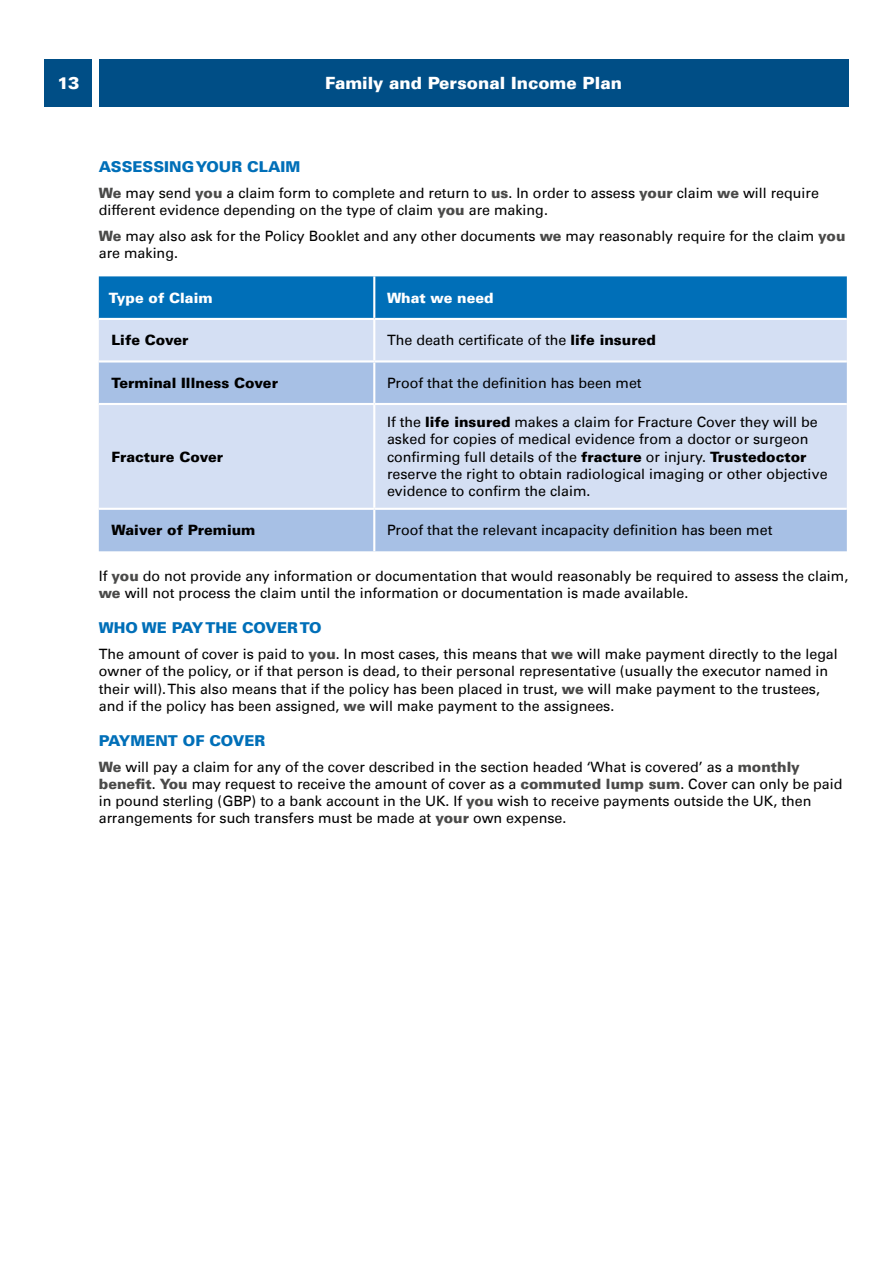
<style>
.page{position:relative;width:893px;height:1263px;background:#fff}
.page>*{position:absolute;margin:0;border:0;box-sizing:border-box;transform-origin:0 0}
.t1{font:900 16.95px "Univers LT";color:#fff}
.t2{font:900 15px "Univers LT";color:#006fb8}
.Body_text_P{font:14.25px/17.2px "Univers LT";color:#000}
.Body_text_P-2{font:900 14.25px "Univers LT";color:#000}
.Body_text_P-3{font:900 14.25px "Univers LT";color:#fff}
.s1{font-weight:900;color:#4a4a49}
.s2{font-weight:900}
</style>
<div class="page">
<div style="left:99px;top:60px;width:749px;height:47px;background:#004e86"></div>
<div style="left:45px;top:60px;width:47px;height:47px;background:#004e86"></div>
<div style="left:99px;top:276px;width:748px;height:42px;background:#006fb8"></div>
<div style="left:99px;top:320px;width:748px;height:40px;background:#d4dff3"></div>
<svg style="left:99px;top:362px;width:748px;height:189px;background:#c0d1ec"></svg>
<hr style="left:373px;top:276px;width:2px;height:42px;background:#fff">
<hr style="left:373px;top:320px;width:2px;height:40px;background:#fff">
<hr style="left:373px;top:362px;width:2px;height:41px;background:#fff">
<hr style="left:99px;top:403px;width:275px;height:2px;background:#fff">
<hr style="left:374px;top:403px;width:473px;height:2px;background:#fff">
<hr style="left:373px;top:405px;width:2px;height:103px;background:#fff">
<hr style="left:99px;top:508px;width:275px;height:2px;background:#fff">
<hr style="left:374px;top:508px;width:473px;height:2px;background:#fff">
<hr style="left:373px;top:510px;width:2px;height:41px;background:#fff">
<p class="t1" style="left:57px;top:73px;width:24px">13</p>
<p class="t1" style="left:325px;top:73px;width:298px">Family and Personal Income Plan</p>
<h4 class="t2" style="left:99px;top:158px;width:203px">ASSESSING YOUR CLAIM</h4>
<p class="Body_text_P" style="left:99px;top:185px;width:722px"><span class="s1">We</span> may send <span class="s1">you</span> a claim form to complete and return to <span class="s1">us</span>. In order to assess <span class="s1">your</span> claim <span class="s1">we</span> will require different evidence depending on the type of claim <span class="s1">you</span> are making.</p>
<p class="Body_text_P" style="left:99px;top:228px;width:748px"><span class="s1">We</span> may also ask for the Policy Booklet and any other documents <span class="s1">we</span> may reasonably require for the claim <span class="s1">you </span>are making.</p>
<p class="Body_text_P-3" style="left:109px;top:289px;width:105px">Type of Claim</p>
<p class="Body_text_P-3" style="left:387px;top:289px;width:108px">What we need</p>
<p class="Body_text_P-2" style="left:112px;top:331px;width:78px">Life Cover</p>
<p class="Body_text_P" style="left:387px;top:332px;width:270px">The death certificate of the <span class="s2">life insured</span></p>
<p class="Body_text_P-2" style="left:112px;top:374px;width:168px">Terminal Illness Cover</p>
<p class="Body_text_P" style="left:387px;top:374px;width:256px">Proof that the definition has been met</p>
<p class="Body_text_P-2" style="left:112px;top:447px;width:113px">Fracture Cover</p>
<p class="Body_text_P" style="left:387px;top:413px;width:442px">If the <span class="s2">life insured</span> makes a claim for Fracture Cover they will be asked for copies of medical evidence from a doctor or surgeon confirming full details of the <span class="s2">fracture</span> or injury. <span class="s2">Trustedoctor </span>reserve the right to obtain radiological imaging or other objective evidence to confirm the claim.</p>
<p class="Body_text_P-2" style="left:112px;top:521px;width:145px">Waiver of Premium</p>
<p class="Body_text_P" style="left:387px;top:522px;width:387px">Proof that the relevant incapacity definition has been met</p>
<p class="Body_text_P" style="left:99px;top:568px;width:751px">If <span class="s1">you</span> do not provide any information or documentation that would reasonably be required to assess the claim, <span class="s1">we</span> will not process the claim until the information or documentation is made available.</p>
<h4 class="t2" style="left:99px;top:619px;width:224px">WHO WE PAY THE COVER TO</h4>
<p class="Body_text_P" style="left:99px;top:646px;width:740px">The amount of cover is paid to <span class="s1">you</span>. In most cases, this means that <span class="s1">we</span> will make payment directly to the legal owner of the policy, or if that person is dead, to their personal representative (usually the executor named in their will). This also means that if the policy has been placed in trust, <span class="s1">we</span> will make payment to the trustees, and if the policy has been assigned, <span class="s1">we</span> will make payment to the assignees.</p>
<h4 class="t2" style="left:99px;top:731px;width:168px">PAYMENT OF COVER</h4>
<p class="Body_text_P" style="left:99px;top:758px;width:745px"><span class="s1">We</span> will pay a claim for any of the cover described in the section headed ‘What is covered’ as a <span class="s1">monthly benefit</span>. <span class="s1">You</span> may request to receive the amount of cover as a <span class="s1">commuted lump sum</span>. Cover can only be paid in pound sterling (GBP) to a bank account in the UK. If <span class="s1">you</span> wish to receive payments outside the UK, then arrangements for such transfers must be made at <span class="s1">your</span> own expense.</p>
</div>
